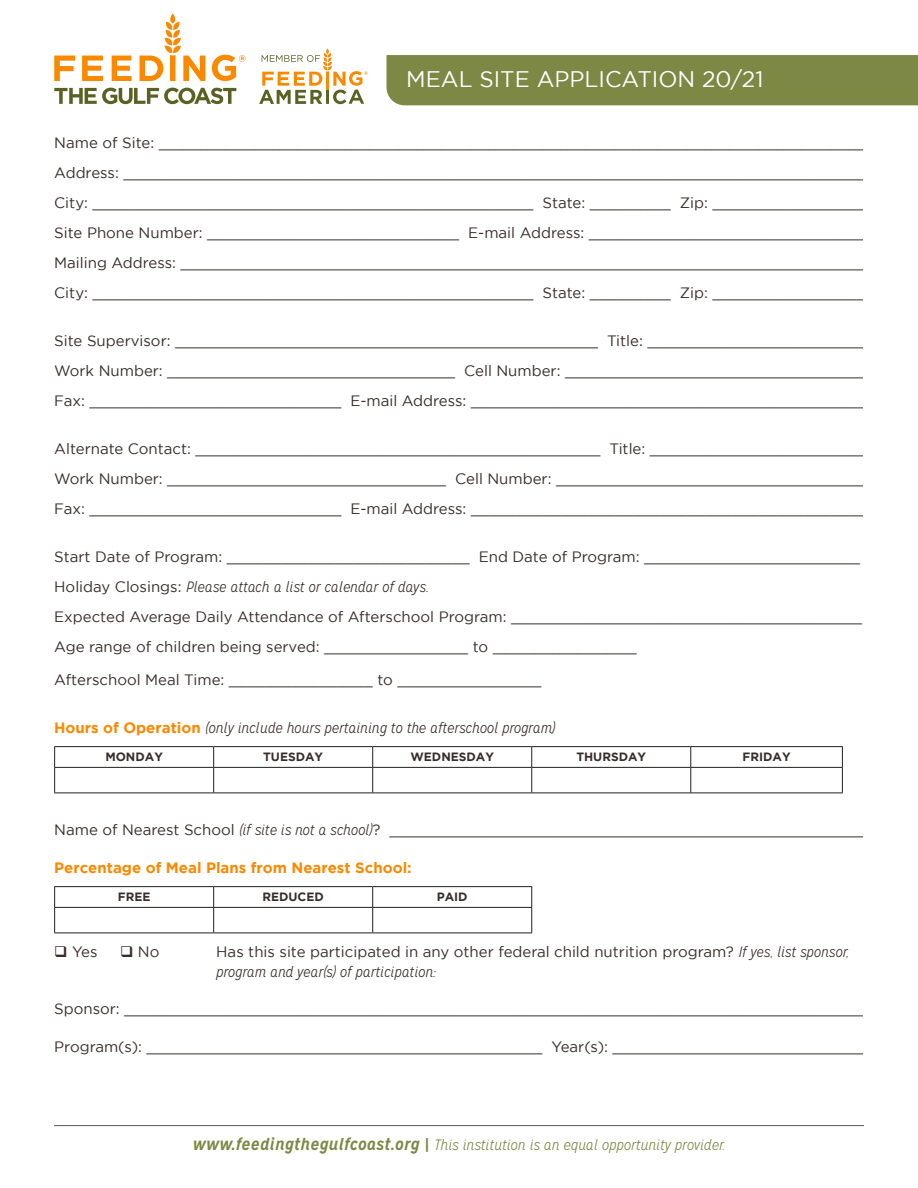
<style>
.page{position:relative;width:918px;height:1188px;background:#fff}
.page>*{position:absolute;margin:0;border:0;box-sizing:border-box;transform-origin:0 0}
.t1{font:22.5px "Gotham";color:#fff}
.t2{font:15px/19.5px "Gotham";color:#382d2b}
.t3{font:italic 300 15px "Mission Gothic";color:#382d2b}
.t4{font:italic 300 15px "Mission Gothic";color:#7d8844}
.t5{font:700 15px "Gotham";color:#fa8900}
.t6{font:700 12px "Gotham";color:#382d2b}
.s1{font-family:"Gotham";font-weight:400;font-style:normal}
.s2{font-family:"Gotham";font-weight:700;font-style:normal;color:#fa8900}
.s3{font-family:"Mission Gothic";font-weight:300;font-style:italic}
.s4{font-weight:700;font-size:16.5px}
.s5{font-family:"Gotham";font-weight:700;font-style:normal}
</style>
<div class="page">
<svg style="left:54px;top:88px;width:182px;height:16px"></svg>
<svg style="left:54px;top:13px;width:192px;height:68px"></svg>
<svg style="left:259px;top:49px;width:109px;height:55px"></svg>
<hr style="left:54px;top:746px;width:160px;height:1px;background:#231f20">
<hr style="left:214px;top:746px;width:159px;height:1px;background:#231f20">
<hr style="left:373px;top:746px;width:159px;height:1px;background:#231f20">
<hr style="left:532px;top:746px;width:159px;height:1px;background:#231f20">
<hr style="left:691px;top:746px;width:152px;height:1px;background:#231f20">
<hr style="left:54px;top:767px;width:160px;height:1px;background:#231f20">
<svg style="left:54px;top:747px;width:1px;height:46px"></svg>
<hr style="left:214px;top:767px;width:159px;height:1px;background:#231f20">
<svg style="left:213px;top:747px;width:1px;height:46px"></svg>
<hr style="left:373px;top:767px;width:159px;height:1px;background:#231f20">
<svg style="left:372px;top:747px;width:1px;height:46px"></svg>
<hr style="left:532px;top:767px;width:159px;height:1px;background:#231f20">
<svg style="left:531px;top:747px;width:1px;height:46px"></svg>
<hr style="left:691px;top:767px;width:152px;height:1px;background:#231f20">
<svg style="left:690px;top:747px;width:1px;height:46px"></svg>
<svg style="left:842px;top:747px;width:1px;height:46px"></svg>
<hr style="left:54px;top:793px;width:160px;height:1px;background:#231f20">
<hr style="left:214px;top:793px;width:159px;height:1px;background:#231f20">
<hr style="left:373px;top:793px;width:159px;height:1px;background:#231f20">
<hr style="left:532px;top:793px;width:159px;height:1px;background:#231f20">
<hr style="left:691px;top:793px;width:152px;height:1px;background:#231f20">
<hr style="left:54px;top:886px;width:160px;height:1px;background:#231f20">
<hr style="left:214px;top:886px;width:159px;height:1px;background:#231f20">
<hr style="left:373px;top:886px;width:159px;height:1px;background:#231f20">
<hr style="left:54px;top:907px;width:160px;height:1px;background:#231f20">
<svg style="left:54px;top:887px;width:1px;height:46px"></svg>
<hr style="left:214px;top:907px;width:159px;height:1px;background:#231f20">
<svg style="left:213px;top:887px;width:1px;height:46px"></svg>
<hr style="left:373px;top:907px;width:159px;height:1px;background:#231f20">
<svg style="left:372px;top:887px;width:1px;height:46px"></svg>
<svg style="left:531px;top:887px;width:1px;height:46px"></svg>
<hr style="left:54px;top:933px;width:160px;height:1px;background:#231f20">
<hr style="left:214px;top:933px;width:159px;height:1px;background:#231f20">
<hr style="left:373px;top:933px;width:159px;height:1px;background:#231f20">
<div style="left:387px;top:55px;width:531px;height:50px;background:#7d8844"></div>
<hr style="left:54px;top:1125px;width:810px;height:1px;background:#6f6665">
<p class="t1" style="left:406px;top:67px;width:359px">MEAL SITE APPLICATION 20/21</p>
<p class="t2" style="left:54px;top:132px;width:817px">Name of Site: _______________________________________________________________________________</p>
<p class="t2" style="left:54px;top:162px;width:818px">Address: ___________________________________________________________________________________</p>
<p class="t2" style="left:54px;top:192px;width:822px">City: _________________________________________________ State: _________ Zip: __________________</p>
<p class="t2" style="left:54px;top:222px;width:824px">Site Phone Number: ____________________________ E-mail Address: ________________________________</p>
<p class="t2" style="left:54px;top:252px;width:821px">Mailing Address: _____________________________________________________________________________</p>
<p class="t2" style="left:54px;top:282px;width:822px">City: _________________________________________________ State: _________ Zip: __________________</p>
<p class="t2" style="left:54px;top:330px;width:820px">Site Supervisor: _______________________________________________ Title: _________________________</p>
<p class="t2" style="left:54px;top:360px;width:818px">Work Number: ________________________________ Cell Number: __________________________________</p>
<p class="t2" style="left:54px;top:390px;width:823px">Fax: ____________________________ E-mail Address: _____________________________________________</p>
<p class="t2" style="left:54px;top:438px;width:822px">Alternate Contact: _____________________________________________ Title: _________________________</p>
<p class="t2" style="left:54px;top:468px;width:818px">Work Number: _______________________________ Cell Number: ___________________________________</p>
<p class="t2" style="left:54px;top:498px;width:823px">Fax: ____________________________ E-mail Address: _____________________________________________</p>
<p class="t2" style="left:54px;top:546px;width:807px">Start Date of Program: ___________________________ End Date of Program: ________________________</p>
<p class="t3" style="left:54px;top:578px;width:376px"><span class="s1">Holiday Closings:</span> Please attach a list or calendar of days.</p>
<p class="t2" style="left:54px;top:606px;width:809px">Expected Average Daily Attendance of Afterschool Program: _______________________________________</p>
<p class="t2" style="left:54px;top:636px;width:584px">Age range of children being served: ________________ to ________________</p>
<p class="t2" style="left:54px;top:669px;width:489px">Afterschool Meal Time: ________________ to ________________</p>
<p class="t3" style="left:54px;top:719px;width:503px"><span class="s2">Hours of Operation</span> (only include hours pertaining to the afterschool program)</p>
<p class="t6" style="left:105px;top:750px;width:59px">MONDAY</p>
<p class="t6" style="left:263px;top:750px;width:62px">TUESDAY</p>
<p class="t6" style="left:410px;top:750px;width:85px">WEDNESDAY</p>
<p class="t6" style="left:576px;top:750px;width:71px">THURSDAY</p>
<p class="t6" style="left:743px;top:750px;width:50px">FRIDAY</p>
<p class="t2" style="left:54px;top:820px;width:823px">Name of Nearest School <span class="s3">(if site is not a school)</span>? ______________________________________________________</p>
<p class="t5" style="left:54px;top:859px;width:359px">Percentage of Meal Plans from Nearest School:</p>
<p class="t6" style="left:118px;top:890px;width:34px">FREE</p>
<p class="t6" style="left:262px;top:890px;width:63px">REDUCED</p>
<p class="t6" style="left:437px;top:890px;width:32px">PAID</p>
<p class="t2" style="left:54px;top:942px;width:45px">❑ Yes</p>
<p class="t2" style="left:120px;top:942px;width:41px">❑ No</p>
<p class="t2" style="left:216px;top:942px;width:634px">Has this site participated in any other federal child nutrition program? <span class="s3">If yes, list sponsor, program and year(s) of participation:</span></p>
<p class="t2" style="left:54px;top:999px;width:819px">Sponsor: ___________________________________________________________________________________</p>
<p class="t2" style="left:54px;top:1036px;width:821px">Program(s): ____________________________________________ Year(s): _____________________________</p>
<p class="t4" style="left:193px;top:1136px;width:534px"><span class="s4">www.feedingthegulfcoast.org</span> <span class="s5">|</span> This institution is an equal opportunity provider.</p>
</div>
